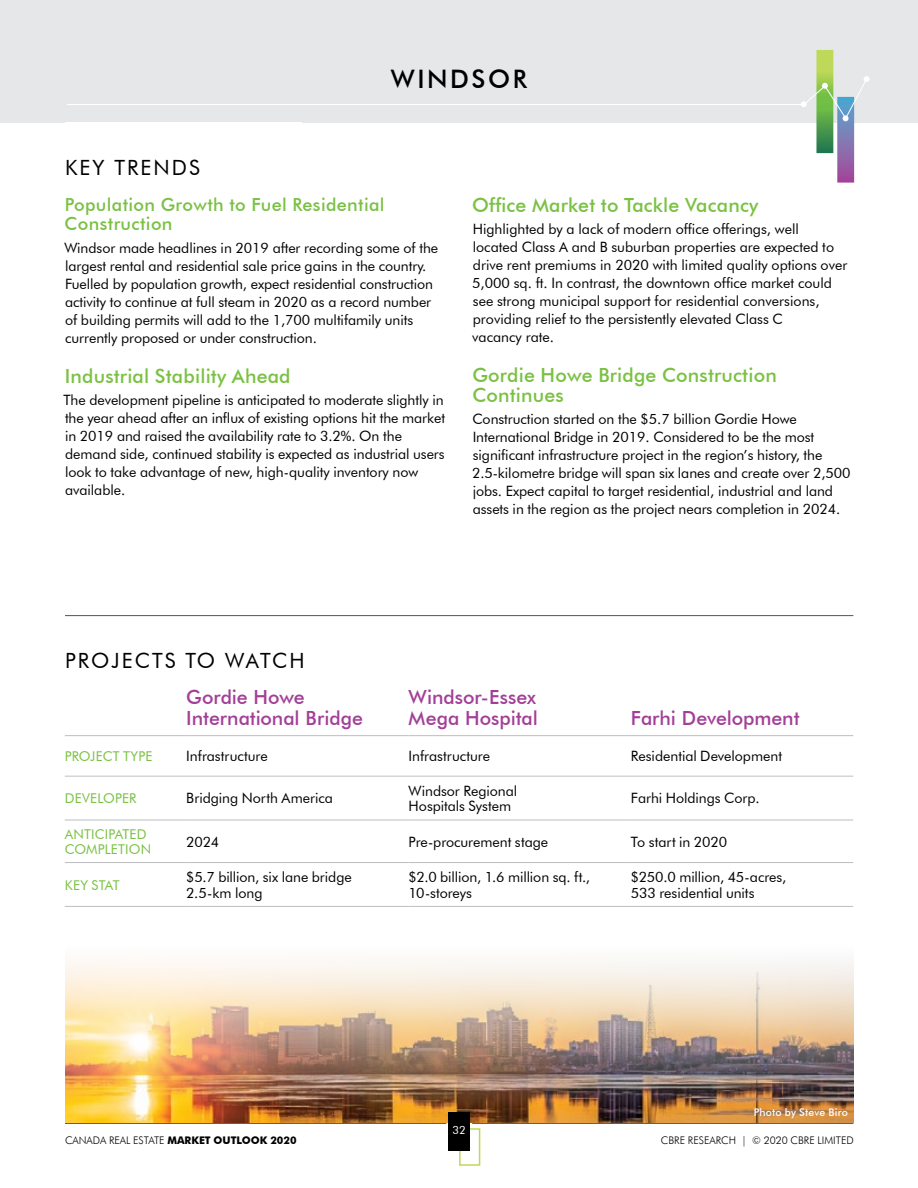
<style>
.page{position:relative;width:918px;height:1188px;background:#fff}
.page>*{position:absolute;margin:0;border:0;box-sizing:border-box;transform-origin:0 0}
.t1{font:500 25.5px "Futura BT";letter-spacing:.1em;color:#000}
.t2{font:21px "Futura BT";letter-spacing:.1em;color:#000}
.t3{font:500 19.5px/19.5px "Futura BT";letter-spacing:.01em;color:#7ac143}
.t4{font:500 19.5px/21px "Futura BT";letter-spacing:-.005em;color:#a23f97}
.t5{font:500 18px/19.5px "Futura BT";letter-spacing:.02em;color:#7ac143}
.t6{font:14.25px/18px "Futura BT";letter-spacing:-.005em;color:#000}
.t7{font:13.5px/15px "Futura BT";letter-spacing:.01em;color:#7ac143}
.t8{font:12px "Futura BT";color:#fff}
.t9{font:11.25px "Futura BT";color:#fff}
.t10{font:700 10.5px "Futura BT";color:#000}
.t11{font:300 10.5px "Futura BT";color:#000}
.t12{font:500 10.5px "Futura BT";letter-spacing:.015em;color:#fff}
.s1{font-weight:300}
</style>
<div class="page">
<div style="left:0;top:0;width:918px;height:123px;background:#e6e7e8"></div>
<svg style="left:801px;top:50px;width:69px;height:133px"></svg>
<hr style="left:65px;top:615px;width:788px;height:1px;background:#000">
<hr style="left:65px;top:1123px;width:381px;height:1px;background:#000">
<hr style="left:472px;top:1123px;width:381px;height:1px;background:#000">
<div style="left:459px;top:1128px;width:21px;height:38px;border:2px solid #bfd857"></div>
<img style="left:65px;top:961px;width:789px;height:162px">
<hr style="left:65px;top:735px;width:121px;height:1px;background:#bcbec0">
<hr style="left:186px;top:735px;width:223px;height:1px;background:#bcbec0">
<hr style="left:409px;top:735px;width:222px;height:1px;background:#bcbec0">
<hr style="left:631px;top:735px;width:222px;height:1px;background:#bcbec0">
<hr style="left:65px;top:776px;width:121px;height:1px;background:#bcbec0">
<hr style="left:186px;top:776px;width:223px;height:1px;background:#bcbec0">
<hr style="left:409px;top:776px;width:222px;height:1px;background:#bcbec0">
<hr style="left:631px;top:776px;width:222px;height:1px;background:#bcbec0">
<hr style="left:65px;top:820px;width:121px;height:1px;background:#bcbec0">
<hr style="left:186px;top:820px;width:223px;height:1px;background:#bcbec0">
<hr style="left:409px;top:820px;width:222px;height:1px;background:#bcbec0">
<hr style="left:631px;top:820px;width:222px;height:1px;background:#bcbec0">
<hr style="left:65px;top:862px;width:121px;height:1px;background:#bcbec0">
<hr style="left:186px;top:862px;width:223px;height:1px;background:#bcbec0">
<hr style="left:409px;top:862px;width:222px;height:1px;background:#bcbec0">
<hr style="left:631px;top:862px;width:222px;height:1px;background:#bcbec0">
<hr style="left:65px;top:906px;width:121px;height:1px;background:#bcbec0">
<hr style="left:186px;top:906px;width:223px;height:1px;background:#bcbec0">
<hr style="left:409px;top:906px;width:222px;height:1px;background:#bcbec0">
<hr style="left:631px;top:906px;width:222px;height:1px;background:#bcbec0">
<hr style="left:67px;top:104px;width:738px;height:1px;background:#fff">
<div style="left:448px;top:1112px;width:22px;height:39px;background:#000"></div>
<h2 class="t2" style="left:65px;top:154px;width:136px">KEY TRENDS</h2>
<h1 class="t1" style="left:391px;top:64px;width:138px">WINDSOR</h1>
<p class="t5" style="left:65px;top:195px;width:322px">Population Growth to Fuel Residential<br>Construction</p>
<p class="t6" style="left:64px;top:239px;width:375px">Windsor made headlines in 2019 after recording some of the largest rental and residential sale price gains in the country.<br>Fuelled by population growth, expect residential construction activity to continue at full steam in 2020 as a record number of building permits will add to the 1,700 multifamily units currently proposed or under construction.</p>
<h3 class="t3" style="left:65px;top:366px;width:227px">Industrial Stability Ahead</h3>
<p class="t6" style="left:63px;top:391px;width:383px">The development pipeline is anticipated to moderate slightly in the year ahead after an influx of existing options hit the market in 2019 and raised the availability rate to 3.2%. On the demand side, continued stability is expected as industrial users look to take advantage of new, high-quality inventory now available.</p>
<h3 class="t3" style="left:472px;top:195px;width:288px">Office Market to Tackle Vacancy</h3>
<p class="t6" style="left:472px;top:220px;width:377px">Highlighted by a lack of modern office offerings, well<br>located Class A and B suburban properties are expected to drive rent premiums in 2020 with limited quality options over 5,000 sq. ft. In contrast, the downtown office market could see strong municipal support for residential conversions, providing relief to the persistently elevated Class C<br>vacancy rate.</p>
<h3 class="t3" style="left:472px;top:365px;width:306px">Gordie Howe Bridge Construction<br>Continues</h3>
<p class="t6" style="left:472px;top:410px;width:380px">Construction started on the $5.7 billion Gordie Howe International Bridge in 2019. Considered to be the most significant infrastructure project in the region’s history, the 2.5-kilometre bridge will span six lanes and create over 2,500 jobs. Expect capital to target residential, industrial and land assets in the region as the project nears completion in 2024.</p>
<h2 class="t2" style="left:65px;top:647px;width:241px">PROJECTS TO WATCH</h2>
<h3 class="t4" style="left:186px;top:686px;width:178px">Gordie Howe<br>International Bridge</h3>
<h3 class="t4" style="left:409px;top:686px;width:131px">Windsor-Essex<br>Mega Hospital</h3>
<h3 class="t4" style="left:631px;top:707px;width:170px">Farhi Development</h3>
<p class="t7" style="left:65px;top:749px;width:89px">PROJECT TYPE</p>
<p class="t6" style="left:186px;top:747px;width:83px">Infrastructure</p>
<p class="t6" style="left:409px;top:747px;width:83px">Infrastructure</p>
<p class="t6" style="left:631px;top:747px;width:153px">Residential Development</p>
<p class="t7" style="left:65px;top:791px;width:73px">DEVELOPER</p>
<p class="t6" style="left:186px;top:789px;width:148px">Bridging North America</p>
<p class="t6" style="left:409px;top:783px;width:110px;line-height:15.8px">Windsor Regional<br>Hospitals System</p>
<p class="t6" style="left:631px;top:789px;width:130px">Farhi Holdings Corp.</p>
<p class="t7" style="left:65px;top:827px;width:88px">ANTICIPATED<br>COMPLETION</p>
<p class="t6" style="left:186px;top:833px;width:34px">2024</p>
<p class="t6" style="left:409px;top:833px;width:141px">Pre-procurement stage</p>
<p class="t6" style="left:631px;top:833px;width:98px">To start in 2020</p>
<p class="t7" style="left:65px;top:877px;width:56px">KEY STAT</p>
<p class="t6" style="left:186px;top:869px;width:167px;line-height:15.8px">$5.7 billion, six lane bridge<br>2.5-km long</p>
<p class="t6" style="left:409px;top:869px;width:183px;line-height:15.8px">$2.0 billion, 1.6 million sq. ft.,<br>10-storeys</p>
<p class="t6" style="left:631px;top:869px;width:157px;line-height:15.8px">$250.0 million, 45-acres,<br>533 residential units</p>
<p class="t12" style="left:754px;top:1106px;width:96px">Photo by Steve Biro</p>
<p class="t9" style="left:452px;top:1123px;width:15px">32</p>
<p class="t8" style="left:452px;top:1128px;width:16px">32</p>
<p class="t10" style="left:65px;top:1134px;width:233px"><span class="s1">CANADA REAL ESTATE</span> MARKET OUTLOOK 2020</p>
<p class="t11" style="left:661px;top:1134px;width:194px">CBRE RESEARCH | © 2020 CBRE LIMITED</p>
</div>
